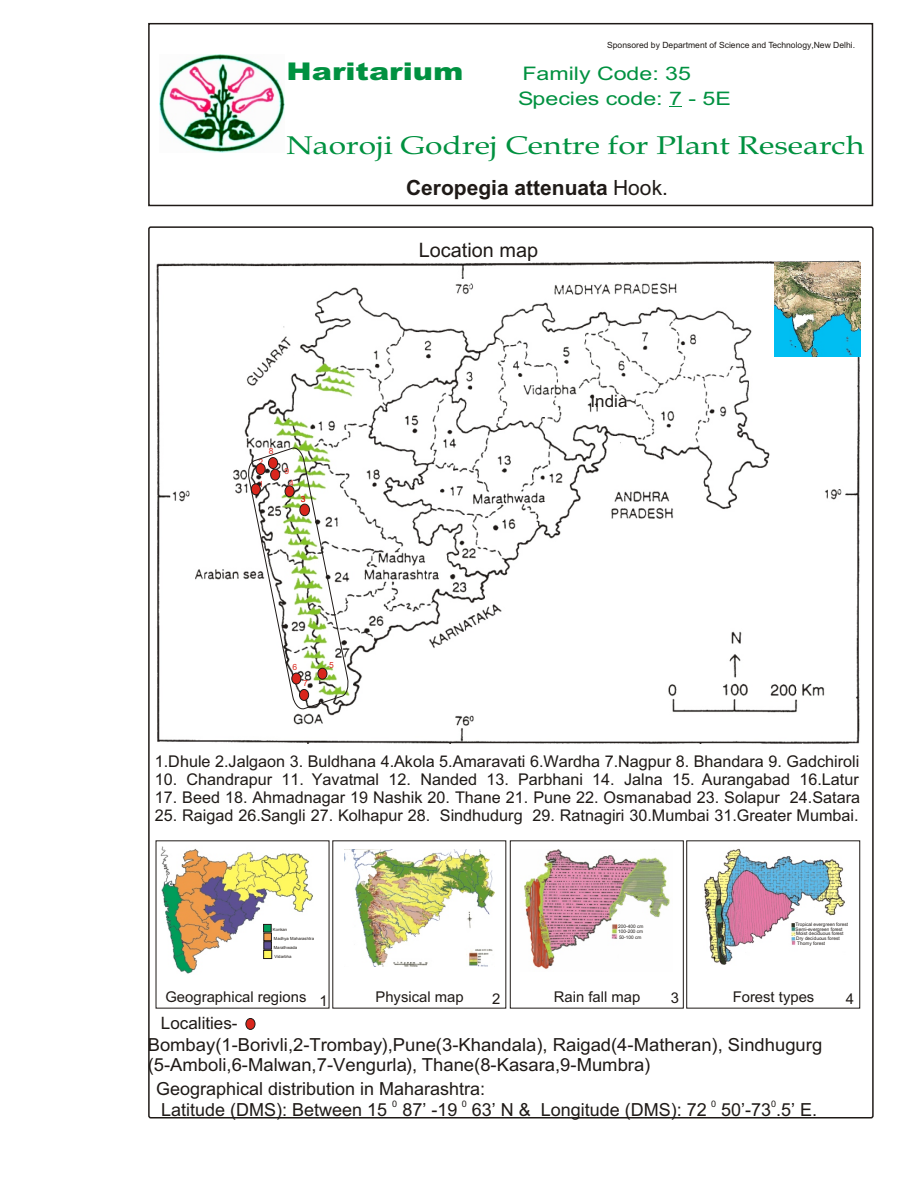
<style>
.page{position:relative;width:918px;height:1188px;background:#fff}
.page>*{position:absolute;margin:0;border:0;box-sizing:border-box;transform-origin:0 0}
.t1{font:25.65px "Book Antiqua";color:#009140;scale:1.24 1}
.t2{font:900 24.45px "Arial";color:#009140;scale:1.24 1}
.t3{font:700 21px "Arial";color:#1f1a17}
.t4{font:19.95px "Arial";color:#1f1a17}
.t5{font:18.6px/24.5px "Arial";color:#009140;scale:1.24 1}
.t6{font:18px/20.1px "Arial";color:#1f1a17}
.t7{font:17.1px "Arial";color:#1f1a17}
.t8{font:16.2px "Arial";color:#1f1a17}
.t9{font:14.85px "Arial";color:#1f1a17}
.t10{font:9px "Arial";color:#1f1a17}
.t11{font:8.55px "Arial";color:#1f1a17}
.t12{font:8.55px "Arial";color:#d9261c}
.t13{font:4.8px/5.2px "Arial";color:#1f1a17;text-align:justify}
.t14{font:4.2px/8.2px "Arial";color:#1f1a17}
.s1{font-weight:400}
</style>
<div class="page">
<img style="left:344px;top:850px;width:150px;height:117px">
<img style="left:156px;top:261px;width:705px;height:483px">
<img style="left:775px;top:263px;width:85px;height:94px">
<img style="left:781px;top:275px;width:77px;height:76px">
<img style="left:793px;top:313px;width:22px;height:18px">
<div style="left:510px;top:840px;width:174px;height:169px;border:1px solid #1f1a17"></div>
<div style="left:686px;top:840px;width:174px;height:169px;border:1px solid #1f1a17"></div>
<img style="left:704px;top:848px;width:141px;height:117px">
<div style="left:246px;top:1018px;width:9px;height:12px;background:#d9261c;border:1px solid #1f1a17;border-radius:50%"></div>
<img style="left:160px;top:846px;width:153px;height:128px">
<div style="left:263px;top:924px;width:8px;height:8px;background:#009e59;border:1px solid #1f1a17"></div>
<div style="left:264px;top:933px;width:8px;height:8px;background:#f09c4a;border:1px solid #1f1a17"></div>
<div style="left:264px;top:941px;width:8px;height:8px;background:#5c4f94;border:1px solid #1f1a17"></div>
<div style="left:263px;top:950px;width:9px;height:9px;background:#fff75e;border:1px solid #1f1a17"></div>
<img style="left:524px;top:850px;width:146px;height:119px">
<svg style="left:669px;top:106px;width:13px;height:1px"></svg>
<img style="left:160px;top:55px;width:124px;height:97px">
<div style="left:148px;top:23px;width:725px;height:183px;border:2px solid #1f1a17"></div>
<svg style="left:247px;top:446px;width:103px;height:265px"></svg>
<p class="t11" style="left:607px;top:42px;width:250px">Sponsored by Department of Science and Technology,New Delhi.</p>
<h2 class="t2" style="left:287px;top:63px;width:144px">Haritarium</h2>
<p class="t5" style="left:518px;top:63px;width:173px">Family Code: 35<br>Species code: 7 - 5E</p>
<h1 class="t1" style="left:287px;top:136px;width:467px">Naoroji Godrej Centre for Plant Research</h1>
<p class="t3" style="left:406px;top:179px;width:263px">Ceropegia attenuata <span class="s1">Hook.</span></p>
<p class="t12" style="left:269px;top:447px;width:6px">8</p>
<p class="t12" style="left:259px;top:459px;width:6px">2</p>
<p class="t12" style="left:284px;top:468px;width:6px">9</p>
<p class="t12" style="left:259px;top:481px;width:6px">1</p>
<p class="t12" style="left:289px;top:479px;width:6px">4</p>
<p class="t12" style="left:301px;top:496px;width:6px">3</p>
<p class="t12" style="left:293px;top:664px;width:6px">6</p>
<p class="t12" style="left:303px;top:679px;width:6px">7</p>
<p class="t12" style="left:329px;top:662px;width:6px">5</p>
<p class="t4" style="left:419px;top:243px;width:121px">Location map</p>
<p class="t7" style="left:591px;top:394px;width:38px">India</p>
<p class="t8" style="left:155px;top:755px;width:706px">1.Dhule 2.Jalgaon 3. Buldhana 4.Akola 5.Amaravati 6.Wardha 7.Nagpur 8. Bhandara 9. Gadchiroli</p>
<p class="t8" style="left:155px;top:773px;width:705px">10. Chandrapur 11. Yavatmal 12. Nanded 13. Parbhani 14. Jalna 15. Aurangabad 16.Latur</p>
<p class="t8" style="left:155px;top:791px;width:707px">17. Beed 18. Ahmadnagar 19 Nashik 20. Thane 21. Pune 22. Osmanabad 23. Solapur 24.Satara</p>
<p class="t8" style="left:155px;top:810px;width:705px">25. Raigad 26.Sangli 27. Kolhapur 28. Sindhudurg 29. Ratnagiri 30.Mumbai 31.Greater Mumbai.</p>
<p class="t14" style="left:273px;top:926px;width:43px">Konkan<br>Madhya Maharashtra</p>
<p class="t14" style="left:274px;top:943px;width:25px;line-height:9.1px">Marathwada<br>Vidarbha</p>
<p class="t9" style="left:165px;top:991px;width:164px">Geographical regions 1</p>
<p class="t7" style="left:161px;top:1017px;width:78px">Localities-</p>
<p class="t13" style="left:618px;top:924px;width:27px">200-400 cm 100-200 cm 50-100 cm</p>
<p class="t13" style="left:795px;top:922px;width:54px">Tropical evergreen forest</p>
<p class="t13" style="left:796px;top:927px;width:49px">Semi-evergreen forest</p>
<p class="t13" style="left:796px;top:932px;width:49px">Moist deciduous forest</p>
<p class="t13" style="left:796px;top:936px;width:45px">Dry deciduous forest</p>
<p class="t13" style="left:797px;top:941px;width:29px">Thorny forest</p>
<p class="t9" style="left:376px;top:991px;width:90px">Physical map</p>
<p class="t9" style="left:492px;top:993px;width:10px">2</p>
<p class="t9" style="left:554px;top:991px;width:88px">Rain fall map</p>
<p class="t9" style="left:671px;top:992px;width:10px">3</p>
<p class="t9" style="left:733px;top:991px;width:83px">Forest types</p>
<p class="t9" style="left:846px;top:993px;width:10px">4</p>
<p class="t6" style="left:148px;top:1037px;width:676px">Bombay(1-Borivli,2-Trombay),Pune(3-Khandala), Raigad(4-Matheran), Sindhugurg (5-Amboli,6-Malwan,7-Vengurla), Thane(8-Kasara,9-Mumbra)</p>
<p class="t6" style="left:156px;top:1080px;width:330px">Geographical distribution in Maharashtra:</p>
<p class="t10" style="left:392px;top:1100px;width:7px">0</p>
<p class="t10" style="left:462px;top:1100px;width:7px">0</p>
<p class="t10" style="left:711px;top:1100px;width:7px">0</p>
<p class="t10" style="left:771px;top:1100px;width:7px">0</p>
<p class="t6" style="left:161px;top:1101px;width:658px">Latitude (DMS): Between 15 87’ -19 63’ N &amp; Longitude (DMS): 72 50’-73 .5’ E.</p>
</div>
